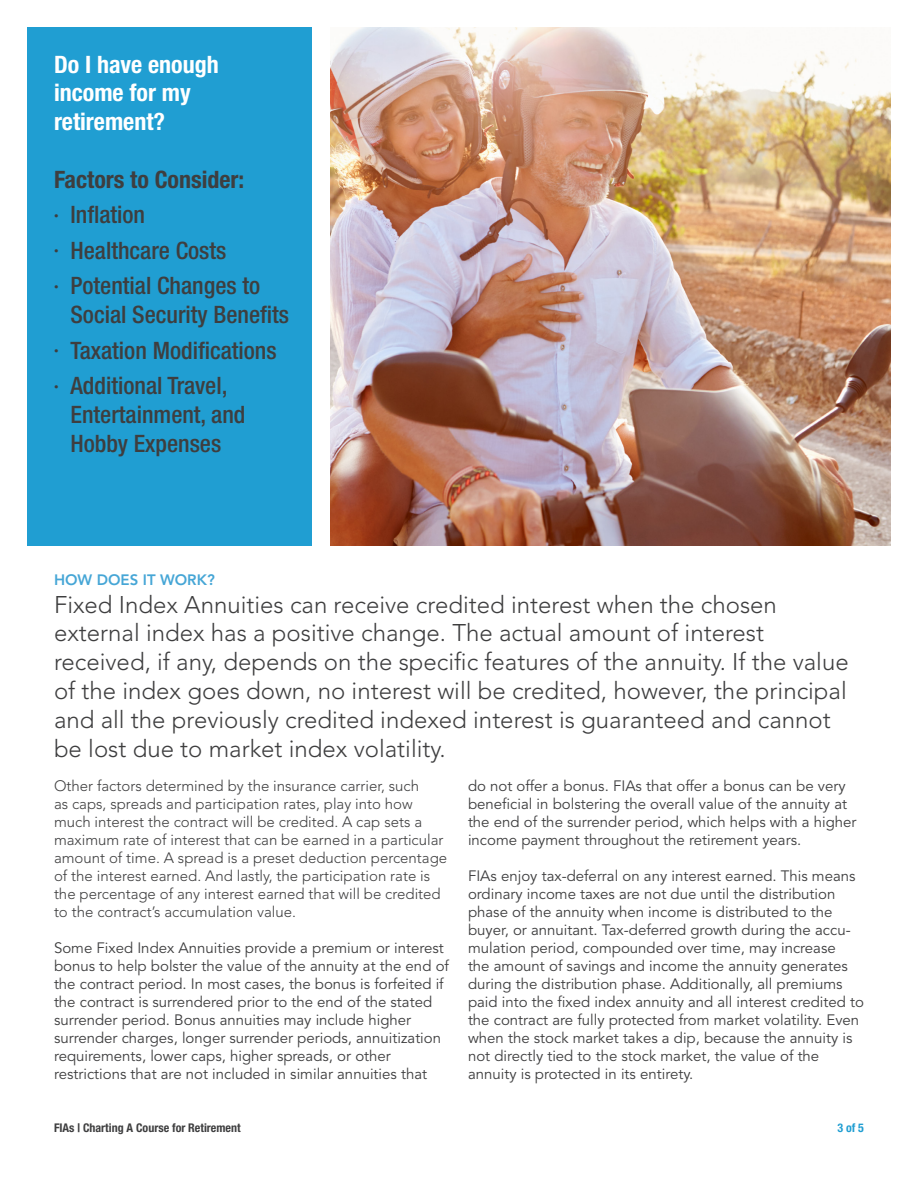
<style>
.page{position:relative;width:918px;height:1188px;background:#fff}
.page>*{position:absolute;margin:0;border:0;box-sizing:border-box;transform-origin:0 0}
.t1{font:300 24px/28.8px "Avenir";color:#3e3e3f}
.t2{font:500 condensed 24px/28.8px "Helvetica Neue";color:#3e3e3f}
.t3{font:700 condensed 24px/28.8px "Helvetica Neue";color:#fff}
.t4{font:700 condensed 24px "Helvetica Neue";color:#3e3e3f}
.t5{font:15px/18px "Avenir";color:#3e3e3f}
.t6{font:300 15px/18px "Avenir";color:#3e3e3f}
.t7{font:800 15px "Avenir";color:#46a6d6}
.t8{font:700 condensed 12px "Helvetica Neue";color:#3e3e3f}
.t9{font:700 condensed 12px "Helvetica Neue";color:#209ed2}
</style>
<div class="page">
<img style="left:330px;top:27px;width:560px;height:518px">
<div style="left:28px;top:27px;width:284px;height:518px;background:#209ed2"></div>
<p class="t3" style="left:54px;top:49px;width:166px">Do I have enough income for my retirement?</p>
<p class="t4" style="left:54px;top:165px;width:192px">Factors to Consider:</p>
<p class="t2" style="left:54px;top:200px;width:93px"><sup>•</sup> Inflation</p>
<p class="t2" style="left:54px;top:236px;width:174px"><sup>•</sup> Healthcare Costs</p>
<p class="t2" style="left:70px;top:271px;width:220px;text-indent:-16px"><sup>•</sup> Potential Changes to<br>Social Security Benefits</p>
<p class="t2" style="left:54px;top:336px;width:224px"><sup>•</sup> Taxation Modifications</p>
<p class="t2" style="left:70px;top:371px;width:177px;text-indent:-16px"><sup>•</sup> Additional Travel,<br>Entertainment, and<br>Hobby Expenses</p>
<p class="t7" style="left:54px;top:571px;width:162px">HOW DOES IT WORK?</p>
<p class="t1" style="left:54px;top:590px;width:796px">Fixed Index Annuities can receive credited interest when the chosen external index has a positive change. The actual amount of interest received, if any, depends on the specific features of the annuity. If the value of the index goes down, no interest will be credited, however, the principal and all the previously credited indexed interest is guaranteed and cannot be lost due to market index volatility.</p>
<p class="t6" style="left:54px;top:777px;width:395px">Other factors determined by the insurance carrier, such<br>as caps, spreads and participation rates, play into how much interest the contract will be credited. A cap sets a maximum rate of interest that can be earned in a particular amount of time. A spread is a preset deduction percentage of the interest earned. And lastly, the participation rate is the percentage of any interest earned that will be credited to the contract’s accumulation value.</p>
<p class="t5" style="left:54px;top:940px;width:397px">Some Fixed Index Annuities provide a premium or interest bonus to help bolster the value of the annuity at the end of the contract period. In most cases, the bonus is forfeited if the contract is surrendered prior to the end of the stated surrender period. Bonus annuities may include higher surrender charges, longer surrender periods, annuitization requirements, lower caps, higher spreads, or other restrictions that are not included in similar annuities that</p>
<p class="t5" style="left:468px;top:778px;width:390px">do not offer a bonus. FIAs that offer a bonus can be very beneficial in bolstering the overall value of the annuity at the end of the surrender period, which helps with a higher income payment throughout the retirement years.</p>
<p class="t5" style="left:468px;top:868px;width:398px">FIAs enjoy tax-deferral on any interest earned. This means ordinary income taxes are not due until the distribution phase of the annuity when income is distributed to the buyer, or annuitant. Tax-deferred growth during the accu&shy;mulation period, compounded over time, may increase<br>the amount of savings and income the annuity generates during the distribution phase. Additionally, all premiums paid into the fixed index annuity and all interest credited to the contract are fully protected from market volatility. Even when the stock market takes a dip, because the annuity is not directly tied to the stock market, the value of the annuity is protected in its entirety.</p>
<p class="t8" style="left:54px;top:1120px;width:188px">FIAs | Charting A Course for Retirement</p>
<p class="t9" style="left:837px;top:1120px;width:28px">3 of 5</p>
</div>
